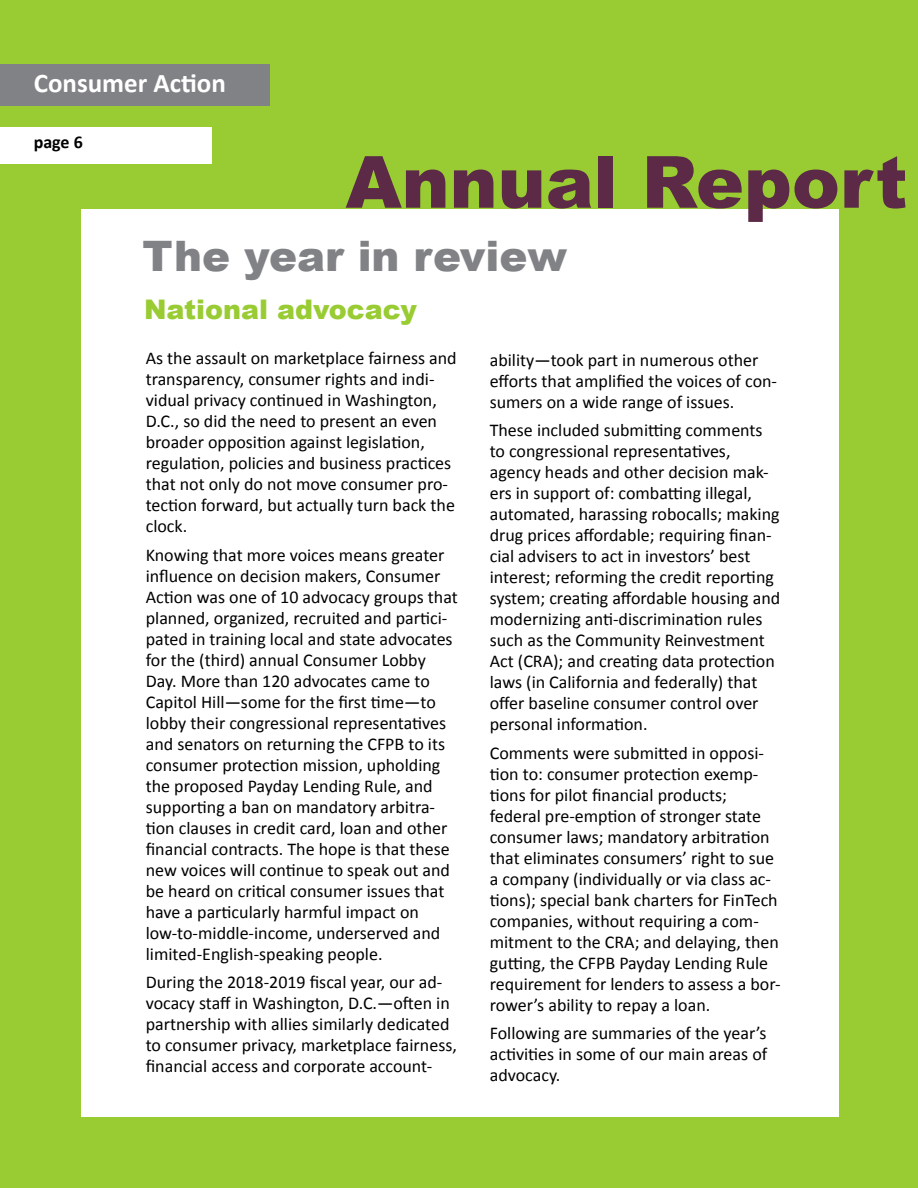
<style>
.page{position:relative;width:918px;height:1188px;background:#9c3}
.page>*{position:absolute;margin:0;border:0;box-sizing:border-box;transform-origin:0 0}
.t1{font:900 72px "Arial";color:#5c2946}
.t2{font:900 42px "Arial";color:#808285}
.t3{font:900 27px "Arial";color:#9c3}
.t4{font:700 27px "Calibri";color:#fff}
.t5{font:18px/21px "Calibri";color:#000}
.t6{font:700 18px "Calibri";color:#000}
</style>
<div class="page">
<div style="left:0;top:65px;width:270px;height:41px;background:#808285"></div>
<div style="left:0;top:127px;width:212px;height:37px;background:#fff"></div>
<div style="left:81px;top:210px;width:757px;height:907px;background:#fff"></div>
<h3 class="t4" style="left:34px;top:66px;width:194px">Consumer Action</h3>
<p class="t6" style="left:34px;top:130px;width:51px">page 6</p>
<h1 class="t1" style="left:346px;top:130px;width:563px">Annual Report</h1>
<h2 class="t2" style="left:143px;top:225px;width:426px">The year in review</h2>
<h3 class="t3" style="left:144px;top:290px;width:274px">National advocacy</h3>
<p class="t5" style="left:146px;top:348px;width:312px">As the assault on marketplace fairness and transparency, consumer rights and indi&shy;vidual privacy continued in Washington, D.C., so did the need to present an even broader opposition against legislation, regulation, policies and business practices that not only do not move consumer pro&shy;tection forward, but actually turn back the clock.</p>
<p class="t5" style="left:146px;top:544px;width:314px">Knowing that more voices means greater influence on decision makers, Consumer Action was one of 10 advocacy groups that planned, organized, recruited and partici&shy;pated in training local and state advocates for the (third) annual Consumer Lobby Day. More than 120 advocates came to Capitol Hill—some for the first time—to lobby their congressional representatives and senators on returning the CFPB to its consumer protection mission, upholding the proposed Payday Lending Rule, and supporting a ban on mandatory arbitra&shy;tion clauses in credit card, loan and other financial contracts. The hope is that these new voices will continue to speak out and be heard on critical consumer issues that have a particularly harmful impact on low-to-middle-income, underserved and limited-English-speaking people.</p>
<p class="t5" style="left:146px;top:972px;width:313px">During the 2018-2019 fiscal year, our ad&shy;vocacy staff in Washington, D.C.—often in partnership with allies similarly dedicated to consumer privacy, marketplace fairness, financial access and corporate account-</p>
<p class="t5" style="left:490px;top:349px;width:289px">ability—took part in numerous other efforts that amplified the voices of con&shy;sumers on a wide range of issues.</p>
<p class="t5" style="left:490px;top:420px;width:292px">These included submitting comments to congressional representatives, agency heads and other decision mak&shy;ers in support of: combatting illegal, automated, harassing robocalls; making drug prices affordable; requiring finan&shy;cial advisers to act in investors’ best interest; reforming the credit reporting system; creating affordable housing and modernizing anti-discrimination rules such as the Community Reinvestment Act (CRA); and creating data protection laws (in California and federally) that offer baseline consumer control over personal information.</p>
<p class="t5" style="left:490px;top:742px;width:292px">Comments were submitted in opposi&shy;tion to: consumer protection exemp&shy;tions for pilot financial products; federal pre-emption of stronger state consumer laws; mandatory arbitration that eliminates consumers’ right to sue a company (individually or via class ac&shy;tions); special bank charters for FinTech companies, without requiring a com&shy;mitment to the CRA; and delaying, then gutting, the CFPB Payday Lending Rule requirement for lenders to assess a bor&shy;rower’s ability to repay a loan.</p>
<p class="t5" style="left:490px;top:1023px;width:279px;text-align:justify">Following are summaries of the year’s activities in some of our main areas of advocacy.</p>
</div>
